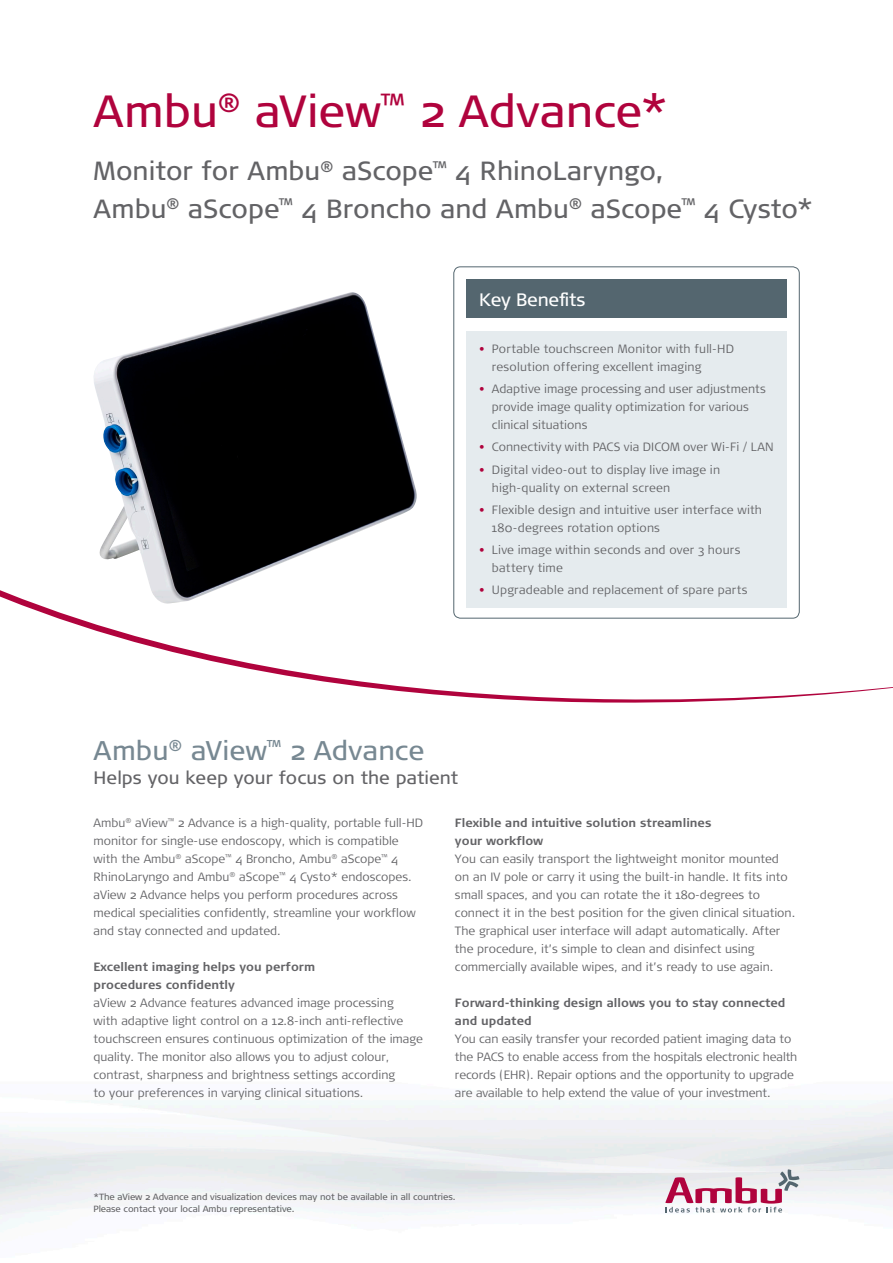
<style>
.page{position:relative;width:893px;height:1263px;background:#fff}
.page>*{position:absolute;margin:0;border:0;box-sizing:border-box;transform-origin:0 0}
.t1{font:45px "Signa OT";color:#b0033d}
.t2{font:27px "Signa OT";color:#778892}
.t3{font:26.25px/37.5px "Signa OT";color:#636366}
.t4{font:18px "Signa OT";letter-spacing:.005em;color:#636366}
.t5{font:18px "Signa OT";letter-spacing:-.01em;color:#fff}
.t6{font:300 12px/18px "Signa OT";color:#636366}
.t7{font:700 12px/18px "Signa OT";color:#636366}
.t8{font:9px/12px "Signa OT";letter-spacing:-.01em;color:#636366}
.s1{color:#b0033d}
</style>
<div class="page">
<img style="left:0;top:1100px;width:893px;height:132px">
<img style="left:94px;top:292px;width:323px;height:289px">
<svg style="left:665px;top:1169px;width:134px;height:43px"></svg>
<svg style="left:0;top:581px;width:893px;height:122px"></svg>
<div style="left:454px;top:267px;width:345px;height:351px;background:#fff;border-radius:7px"></div>
<div style="left:454px;top:267px;width:345px;height:351px;border:1px solid #54666f;border-radius:7px"></div>
<div style="left:466px;top:331px;width:320px;height:276px;background:#e5ebee"></div>
<div style="left:466px;top:279px;width:320px;height:39px;background:#54666f"></div>
<h1 class="t1" style="left:94px;top:85px;width:576px">Ambu<sup>®</sup> aView<sup>™</sup> 2 Advance*</h1>
<h3 class="t3" style="left:94px;top:152px;width:721px">Monitor for Ambu<sup>®</sup> aScope<sup>™</sup> 4 RhinoLaryngo,<br>Ambu<sup>®</sup> aScope<sup>™</sup> 4 Broncho and Ambu<sup>®</sup> aScope<sup>™</sup> 4 Cysto*</h3>
<h3 class="t5" style="left:479px;top:289px;width:108px">Key Benefits</h3>
<p class="t6" style="left:492px;top:340px;width:244px;text-indent:-13px"><span class="s1">•</span> Portable touchscreen Monitor with full-HD resolution offering excellent imaging</p>
<p class="t6" style="left:492px;top:380px;width:275px;text-indent:-13px"><span class="s1">•</span> Adaptive image processing and user adjustments provide image quality optimization for various clinical situations</p>
<p class="t6" style="left:479px;top:438px;width:296px"><span class="s1">•</span> Connectivity with PACS via DICOM over Wi-Fi / LAN</p>
<p class="t6" style="left:492px;top:460px;width:230px;text-indent:-13px"><span class="s1">•</span> Digital video-out to display live image in high-quality on external screen</p>
<p class="t6" style="left:492px;top:501px;width:272px;text-indent:-13px"><span class="s1">•</span> Flexible design and intuitive user interface with<br>180-degrees rotation options</p>
<p class="t6" style="left:492px;top:541px;width:250px;text-indent:-13px"><span class="s1">•</span> Live image within seconds and over 3 hours battery time</p>
<p class="t6" style="left:479px;top:581px;width:270px"><span class="s1">•</span> Upgradeable and replacement of spare parts</p>
<h2 class="t2" style="left:94px;top:735px;width:332px">Ambu<sup>®</sup> aView<sup>™</sup> 2 Advance</h2>
<h3 class="t4" style="left:94px;top:767px;width:366px">Helps you keep your focus on the patient</h3>
<p class="t6" style="left:94px;top:814px;width:331px">Ambu<sup>®</sup> aView<sup>™</sup> 2 Advance is a high-quality, portable full-HD monitor for single-use endoscopy, which is compatible with the Ambu<sup>®</sup> aScope<sup>™</sup> 4 Broncho, Ambu<sup>®</sup> aScope<sup>™</sup> 4<br>RhinoLaryngo and Ambu<sup>®</sup> aScope<sup>™</sup> 4 Cysto* endoscopes. aView 2 Advance helps you perform procedures across medical specialities confidently, streamline your workflow and stay connected and updated.</p>
<p class="t7" style="left:94px;top:958px;width:223px">Excellent imaging helps you perform procedures confidently</p>
<p class="t6" style="left:94px;top:994px;width:331px">aView 2 Advance features advanced image processing<br>with adaptive light control on a 12.8-inch anti-reflective touchscreen ensures continuous optimization of the image quality. The monitor also allows you to adjust colour, contrast, sharpness and brightness settings according<br>to your preferences in varying clinical situations.</p>
<p class="t7" style="left:455px;top:814px;width:258px">Flexible and intuitive solution streamlines your workflow</p>
<p class="t6" style="left:455px;top:850px;width:342px">You can easily transport the lightweight monitor mounted on an IV pole or carry it using the built-in handle. It fits into small spaces, and you can rotate the it 180-degrees to connect it in the best position for the given clinical situation.<br>The graphical user interface will adapt automatically. After the procedure, it’s simple to clean and disinfect using commercially available wipes, and it’s ready to use again.</p>
<p class="t7" style="left:455px;top:994px;width:332px">Forward-thinking design allows you to stay connected and updated</p>
<p class="t6" style="left:455px;top:1030px;width:344px">You can easily transfer your recorded patient imaging data to the PACS to enable access from the hospitals electronic health records (EHR). Repair options and the opportunity to upgrade are available to help extend the value of your investment.</p>
<p class="t8" style="left:94px;top:1191px;width:363px">*The aView 2 Advance and visualization devices may not be available in all countries.<br>Please contact your local Ambu representative.</p>
</div>
